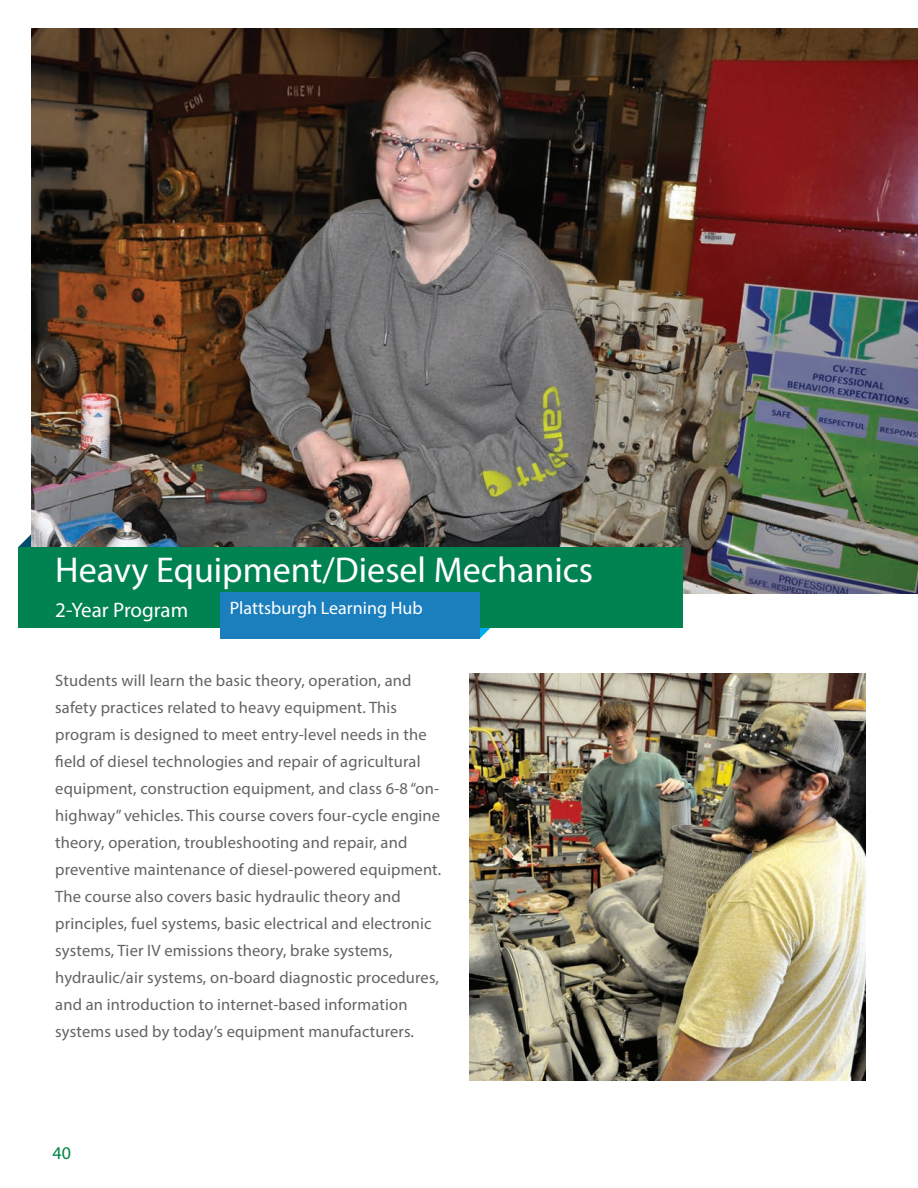
<style>
.page{position:relative;width:918px;height:1188px;background:#fff}
.page>*{position:absolute;margin:0;border:0;box-sizing:border-box;transform-origin:0 0}
.t1{font:36px "Myriad Pro";color:#fff}
.t2{font:21px "Myriad Pro";letter-spacing:-.005em;color:#fff}
.t3{font:18px "Myriad Pro";color:#fff}
.t4{font:18px "Myriad Pro";color:#008345}
.t5{font:16.5px/27px "Myriad Pro";letter-spacing:.01em;color:#636366}
</style>
<div class="page">
<svg style="left:480px;top:628px;width:11px;height:11px"></svg>
<svg style="left:18px;top:534px;width:13px;height:14px"></svg>
<img style="left:31px;top:28px;width:887px;height:565px">
<div style="left:18px;top:548px;width:665px;height:80px;background:#008251"></div>
<img style="left:470px;top:673px;width:395px;height:407px">
<div style="left:221px;top:593px;width:259px;height:46px;background:#1b7ebd"></div>
<h1 class="t1" style="left:55px;top:547px;width:539px">Heavy Equipment/Diesel Mechanics</h1>
<p class="t2" style="left:55px;top:597px;width:134px">2-Year Program</p>
<p class="t3" style="left:230px;top:597px;width:195px">Plattsburgh Learning Hub</p>
<p class="t5" style="left:55px;top:666px;width:388px">Students will learn the basic theory, operation, and safety practices related to heavy equipment. This program is designed to meet entry-level needs in the field of diesel technologies and repair of agricultural equipment, construction equipment, and class 6-8 “on&shy;highway” vehicles. This course covers four-cycle engine theory, operation, troubleshooting and repair, and preventive maintenance of diesel-powered equipment.<br>The course also covers basic hydraulic theory and principles, fuel systems, basic electrical and electronic systems, Tier IV emissions theory, brake systems, hydraulic/air systems, on-board diagnostic procedures, and an introduction to internet-based information systems used by today’s equipment manufacturers.</p>
<p class="t4" style="left:52px;top:1142px;width:20px">40</p>
</div>
